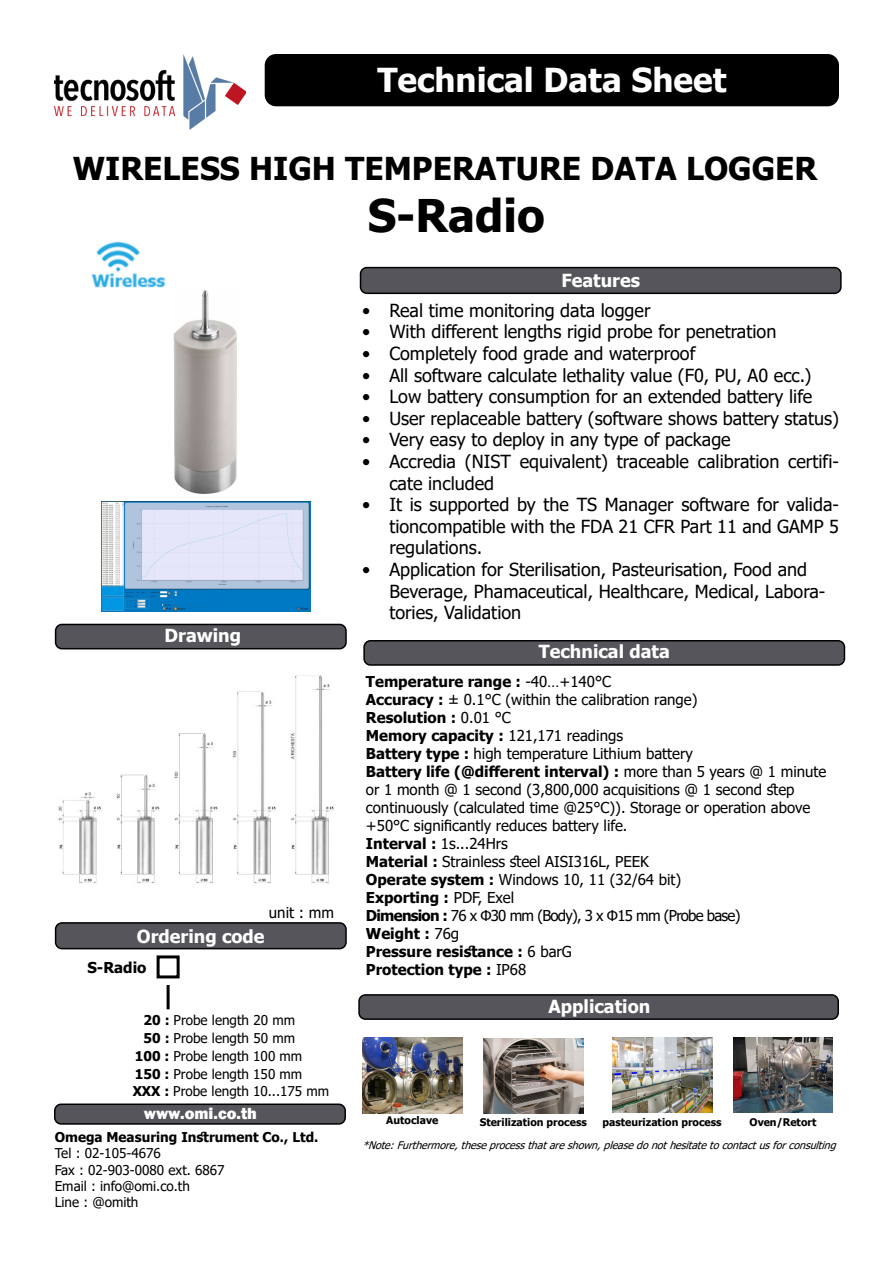
<style>
.page{position:relative;width:893px;height:1263px;background:#fff}
.page>*{position:absolute;margin:0;border:0;box-sizing:border-box;transform-origin:0 0}
.t1{font:700 45px "Tahoma";color:#000}
.t2{font:700 33px "Tahoma";color:#fff}
.t3{font:700 31.5px "Tahoma";color:#000}
.t4{font:18px/21.6px "Tahoma";color:#000}
.t5{font:700 18px "Tahoma";color:#fff}
.t6{font:800 16.5px "Franklin Gothic";color:#fff}
.t7{font:15px/18px "Tahoma";color:#000}
.t8{font:700 15px/18px "Tahoma";color:#000}
.t9{font:15px "Tahoma";letter-spacing:-.05em;color:#000}
.t10{font:13.5px "Tahoma";color:#000}
.t11{font:700 13.5px "Tahoma";color:#000}
.t12{font:italic 10.5px "Tahoma";color:#000}
.t13{font:700 10.5px "Tahoma";color:#000}
.s1{font-weight:700}
.s2{font-weight:400}
</style>
<div class="page">
<div style="left:265px;top:54px;width:574px;height:52px;background:#000;border-radius:11px"></div>
<div style="left:364px;top:641px;width:480px;height:24px;background:#55555b;border-radius:6px"></div>
<div style="left:363px;top:640px;width:482px;height:26px;border:2px solid #000;border-radius:6px"></div>
<div style="left:360px;top:268px;width:481px;height:25px;background:#55555b;border-radius:6px"></div>
<div style="left:360px;top:267px;width:482px;height:27px;border:2px solid #000;border-radius:6px"></div>
<img style="left:54px;top:54px;width:192px;height:75px">
<div style="left:56px;top:624px;width:290px;height:25px;background:#55555b;border-radius:6px"></div>
<div style="left:55px;top:624px;width:292px;height:25px;border:2px solid #000;border-radius:6px"></div>
<div style="left:56px;top:923px;width:290px;height:26px;background:#55555b;border-radius:6px"></div>
<div style="left:55px;top:922px;width:292px;height:27px;border:2px solid #000;border-radius:6px"></div>
<div style="left:157px;top:955px;width:23px;height:23px;border:3px solid #000"></div>
<hr style="left:167px;top:985px;width:3px;height:24px;background:#000">
<img style="left:173px;top:290px;width:64px;height:203px">
<img style="left:58px;top:675px;width:276px;height:209px">
<img style="left:91px;top:241px;width:75px;height:47px">
<img style="left:101px;top:501px;width:209px;height:111px">
<img style="left:362px;top:1038px;width:100px;height:75px">
<div style="left:359px;top:995px;width:479px;height:24px;background:#55555b;border-radius:6px"></div>
<div style="left:358px;top:994px;width:481px;height:26px;border:2px solid #000;border-radius:6px"></div>
<img style="left:483px;top:1038px;width:100px;height:75px">
<img style="left:612px;top:1038px;width:100px;height:74px">
<img style="left:733px;top:1038px;width:100px;height:74px">
<div style="left:55px;top:1104px;width:290px;height:20px;background:#55555b;border-radius:6px"></div>
<div style="left:54px;top:1103px;width:292px;height:22px;border:2px solid #000;border-radius:6px"></div>
<p class="t2" style="left:377px;top:57px;width:351px">Technical Data Sheet</p>
<p class="t3" style="left:73px;top:146px;width:746px">WIRELESS HIGH TEMPERATURE DATA LOGGER</p>
<p class="t1" style="left:368px;top:184px;width:179px">S-Radio</p>
<p class="t5" style="left:561px;top:267px;width:80px">Features</p>
<p class="t5" style="left:165px;top:623px;width:78px">Drawing</p>
<p class="t7" style="left:269px;top:904px;width:67px">unit : mm</p>
<p class="t5" style="left:137px;top:924px;width:129px">Ordering code</p>
<p class="t8" style="left:87px;top:959px;width:61px">S-Radio</p>
<p class="t10" style="left:144px;top:1011px;width:153px"><span class="s1">20 :</span> Probe length 20 mm</p>
<p class="t10" style="left:144px;top:1029px;width:153px"><span class="s1">50 :</span> Probe length 50 mm</p>
<p class="t10" style="left:135px;top:1047px;width:169px"><span class="s1">100 :</span> Probe length 100 mm</p>
<p class="t10" style="left:135px;top:1065px;width:169px"><span class="s1">150 :</span> Probe length 150 mm</p>
<p class="t10" style="left:133px;top:1082px;width:198px"><span class="s1">XXX :</span> Probe length 10...175 mm</p>
<p class="t6" style="left:144px;top:1102px;width:115px">www.omi.co.th</p>
<p class="t11" style="left:55px;top:1128px;width:265px">Omega Measuring Instrument Co., Ltd.</p>
<p class="t10" style="left:55px;top:1144px;width:108px">Tel : 02-105-4676</p>
<p class="t10" style="left:55px;top:1160px;width:171px">Fax : 02-903-0080 ext. 6867</p>
<p class="t10" style="left:55px;top:1177px;width:137px">Email : info@omi.co.th</p>
<p class="t10" style="left:55px;top:1193px;width:85px">Line : @omith</p>
<p class="t4" style="left:362px;top:300px;width:290px">• Real time monitoring data logger</p>
<p class="t4" style="left:362px;top:322px;width:416px">• With different lengths rigid probe for penetration</p>
<p class="t4" style="left:362px;top:344px;width:335px">• Completely food grade and waterproof</p>
<p class="t4" style="left:362px;top:365px;width:450px">• All software calculate lethality value (F0, PU, A0 ecc.)</p>
<p class="t4" style="left:362px;top:387px;width:452px">• Low battery consumption for an extended battery life</p>
<p class="t4" style="left:362px;top:408px;width:478px">• User replaceable battery (software shows battery status)</p>
<p class="t4" style="left:362px;top:430px;width:370px">• Very easy to deploy in any type of package</p>
<p class="t4" style="left:389px;top:452px;width:451px;text-indent:-27px">• Accredia (NIST equivalent) traceable calibration certifi&shy;cate included</p>
<p class="t4" style="left:389px;top:495px;width:451px;text-align:justify;text-indent:-27px">• It is supported by the TS Manager software for valida&shy;tioncompatible with the FDA 21 CFR Part 11 and GAMP 5 regulations.</p>
<p class="t4" style="left:389px;top:560px;width:438px;text-indent:-27px">• Application for Sterilisation, Pasteurisation, Food and<br>Beverage, Phamaceutical, Healthcare, Medical, Labora&shy;tories, Validation</p>
<p class="t5" style="left:539px;top:639px;width:133px">Technical data</p>
<p class="t8" style="left:366px;top:674px;width:247px">Temperature range : <span class="s2">-40…+140°C</span></p>
<p class="t7" style="left:366px;top:692px;width:333px"><span class="s1">Accuracy :</span> ± 0.1°C (within the calibration range)</p>
<p class="t8" style="left:366px;top:710px;width:146px">Resolution : <span class="s2">0.01 °C</span></p>
<p class="t8" style="left:366px;top:728px;width:259px">Memory capacity : <span class="s2">121,171 readings</span></p>
<p class="t7" style="left:366px;top:746px;width:328px"><span class="s1">Battery type :</span> high temperature Lithium battery</p>
<p class="t7" style="left:366px;top:764px;width:462px"><span class="s1">Battery life (@different interval) :</span> more than 5 years @ 1 minute or 1 month @ 1 second (3,800,000 acquisitions @ 1 second step continuously (calculated time @25°C)). Storage or operation above +50°C significantly reduces battery life.</p>
<p class="t7" style="left:366px;top:836px;width:144px"><span class="s1">Interval :</span> 1s...24Hrs</p>
<p class="t7" style="left:366px;top:854px;width:285px"><span class="s1">Material :</span> Strainless steel AISI316L, PEEK</p>
<p class="t7" style="left:366px;top:872px;width:317px"><span class="s1">Operate system :</span> Windows 10, 11 (32/64 bit)</p>
<p class="t8" style="left:366px;top:890px;width:150px">Exporting : <span class="s2">PDF, Exel</span></p>
<p class="t9" style="left:366px;top:906px;width:376px"><span class="s1">Dimension :</span> 76 x Φ30 mm (Body), 3 x Φ15 mm (Probe base)</p>
<p class="t8" style="left:366px;top:926px;width:208px">Weight : <span class="s2">76g<br></span>Pressure resistance : <span class="s2">6 barG</span></p>
<p class="t8" style="left:366px;top:962px;width:162px">Protection type : <span class="s2">IP68</span></p>
<p class="t5" style="left:549px;top:993px;width:103px">Application</p>
<p class="t13" style="left:386px;top:1113px;width:54px">Autoclave</p>
<p class="t13" style="left:480px;top:1114px;width:109px">Sterilization process</p>
<p class="t13" style="left:602px;top:1114px;width:121px">pasteurization process</p>
<p class="t13" style="left:750px;top:1114px;width:68px">Oven/Retort</p>
<p class="t12" style="left:362px;top:1138px;width:479px">*Note:Furthermore,theseprocessthatareshown,pleasedonothesitatetocontactusforconsulting</p>
</div>
